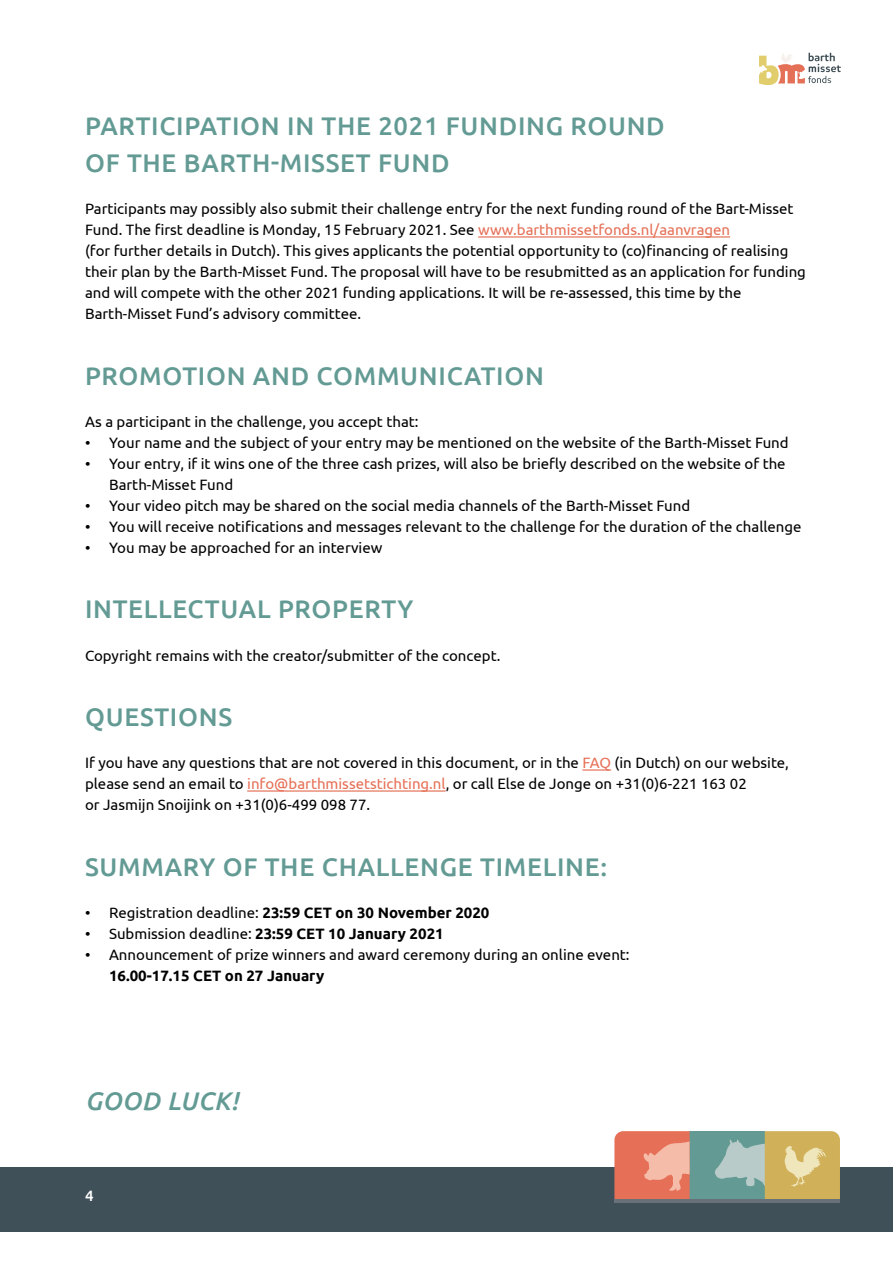
<style>
.page{position:relative;width:893px;height:1263px;background:#fff}
.page>*{position:absolute;margin:0;border:0;box-sizing:border-box;transform-origin:0 0}
.t1{font:500 25.5px/37.5px "Ubuntu";letter-spacing:.03em;color:#639b94}
.t2{font:italic 500 25.5px "Ubuntu";letter-spacing:.03em;color:#639b94}
.t3{font:15px/21px "Ubuntu";color:#000}
.t4{font:700 15px "Ubuntu";color:#000}
.t5{font:500 15px "Ubuntu";color:#fff}
.s1{color:#e67057}
.s2{font-weight:400}
</style>
<div class="page">
<hr style="left:478px;top:236px;width:252px;height:2px;background:#e67057">
<hr style="left:582px;top:769px;width:29px;height:2px;background:#e67057">
<hr style="left:247px;top:790px;width:199px;height:2px;background:#e67057">
<svg style="left:759px;top:53px;width:82px;height:32px"></svg>
<div style="left:0;top:1167px;width:893px;height:65px;background:#405058"></div>
<div style="left:690px;top:1131px;width:75px;height:69px;background:#639b94"></div>
<svg style="left:614px;top:1131px;width:76px;height:68px;background:#e9856e"></svg>
<hr style="left:614px;top:1199px;width:226px;height:4px;background:#697178">
<svg style="left:715px;top:1131px;width:125px;height:68px"></svg>
<h1 class="t1" style="left:85px;top:106px;width:581px">PARTICIPATION IN THE 2021 FUNDING ROUND<br>OF THE BARTH-MISSET FUND</h1>
<p class="t3" style="left:85px;top:198px;width:722px">Participants may possibly also submit their challenge entry for the next funding round of the Bart-Misset Fund. The first deadline is Monday, 15 February 2021. See <span class="s1">www.barthmissetfonds.nl/aanvragen<br></span>(for further details in Dutch). This gives applicants the potential opportunity to (co)financing of realising their plan by the Barth-Misset Fund. The proposal will have to be resubmitted as an application for funding and will compete with the other 2021 funding applications. It will be re-assessed, this time by the Barth-Misset Fund’s advisory committee.</p>
<h1 class="t1" style="left:85px;top:356px;width:460px">PROMOTION AND COMMUNICATION</h1>
<p class="t3" style="left:85px;top:410px;width:335px">As a participant in the challenge, you accept that:</p>
<p class="t3" style="left:85px;top:431px;width:705px">• Your name and the subject of your entry may be mentioned on the website of the Barth-Misset Fund</p>
<p class="t3" style="left:109px;top:452px;width:678px;text-indent:-24px">• Your entry, if it wins one of the three cash prizes, will also be briefly described on the website of the<br>Barth-Misset Fund</p>
<p class="t3" style="left:85px;top:494px;width:607px">• Your video pitch may be shared on the social media channels of the Barth-Misset Fund</p>
<p class="t3" style="left:85px;top:515px;width:718px">• You will receive notifications and messages relevant to the challenge for the duration of the challenge</p>
<p class="t3" style="left:85px;top:536px;width:299px">• You may be approached for an interview</p>
<h1 class="t1" style="left:85px;top:590px;width:330px">INTELLECTUAL PROPERTY</h1>
<p class="t3" style="left:85px;top:644px;width:417px">Copyright remains with the creator/submitter of the concept.</p>
<h1 class="t1" style="left:85px;top:697px;width:149px">QUESTIONS</h1>
<p class="t3" style="left:85px;top:752px;width:705px">If you have any questions that are not covered in this document, or in the <span class="s1">FAQ</span> (in Dutch) on our website, please send an email to <span class="s1">info@barthmissetstichting.nl</span>, or call Else de Jonge on +31(0)6-221 163 02<br>or Jasmijn Snoijink on +31(0)6-499 098 77.</p>
<h1 class="t1" style="left:85px;top:847px;width:524px">SUMMARY OF THE CHALLENGE TIMELINE:</h1>
<p class="t4" style="left:85px;top:903px;width:406px"><span class="s2">• Registration deadline:</span> 23:59 CET on 30 November 2020</p>
<p class="t4" style="left:85px;top:924px;width:360px"><span class="s2">• Submission deadline:</span> 23:59 CET 10 January 2021</p>
<p class="t3" style="left:85px;top:943px;width:546px">• Announcement of prize winners and award ceremony during an online event:</p>
<p class="t4" style="left:109px;top:966px;width:217px">16.00-17.15 CET on 27 January</p>
<h1 class="t2" style="left:85px;top:1085px;width:155px">GOOD LUCK!</h1>
<p class="t5" style="left:85px;top:1186px;width:10px">4</p>
</div>
